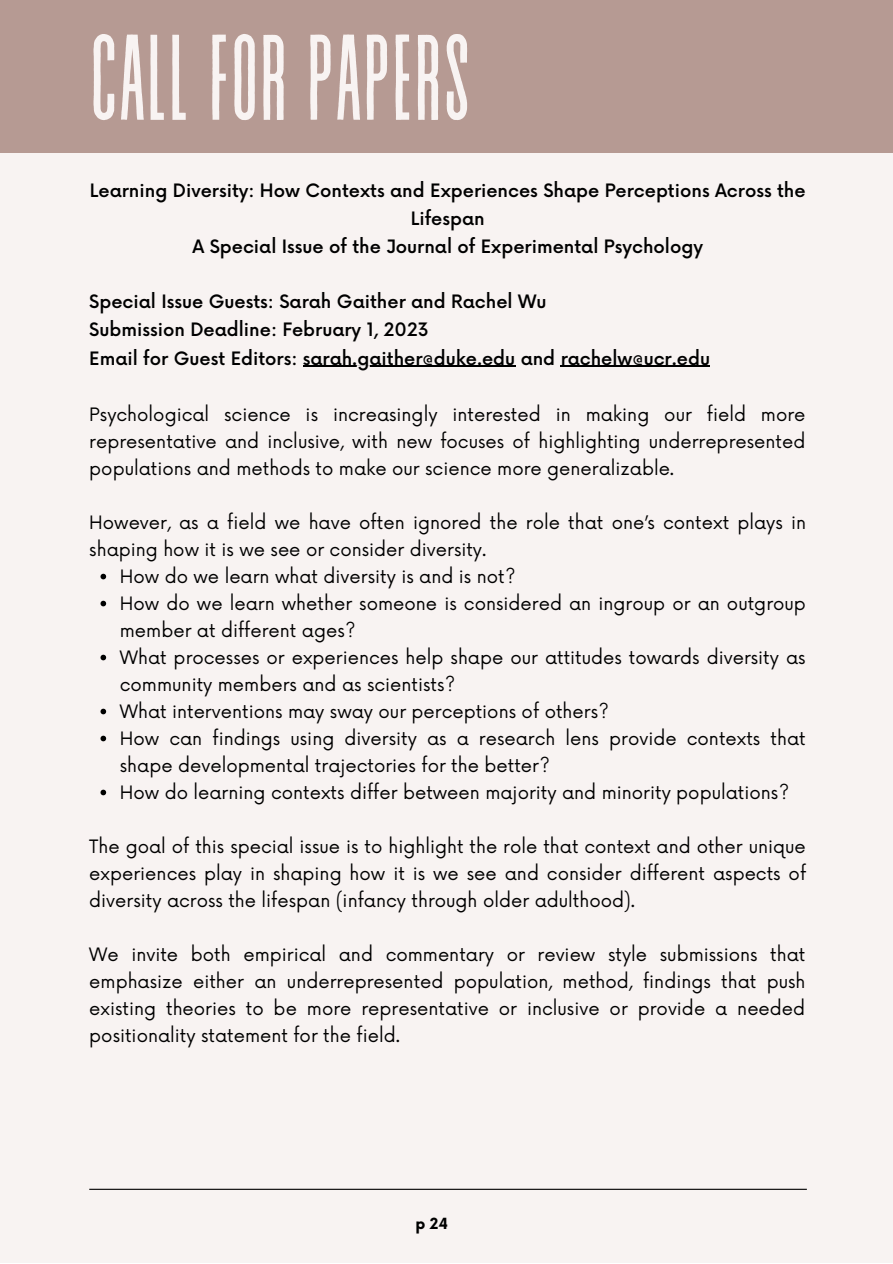
<style>
.page{position:relative;width:893px;height:1264px;background:#fff}
.page>*{position:absolute;margin:0;border:0;box-sizing:border-box;transform-origin:0 0}
.t1{font:121.35px "Revive 80 Tall";color:#f8f3f2}
.t2{font:18px/27px "Now";color:#000;text-align:justify}
.t3{font:500 18px/28px "Now";color:#000;text-align:center}
.t4{font:700 15px "Now";color:#000}
</style>
<div class="page">
<div style="left:0;top:0;width:892px;height:1262px;background:#f8f3f2"></div>
<div style="left:0;top:0;width:892px;height:153px;background:#b69a93"></div>
<hr style="left:89px;top:1188px;width:717px;height:1px;background:#000">
<svg style="left:100px;top:573px;width:6px;height:6px"></svg>
<svg style="left:100px;top:600px;width:6px;height:6px"></svg>
<svg style="left:100px;top:654px;width:6px;height:6px"></svg>
<svg style="left:100px;top:708px;width:6px;height:6px"></svg>
<svg style="left:100px;top:735px;width:6px;height:6px"></svg>
<svg style="left:100px;top:789px;width:6px;height:6px"></svg>
<hr style="left:303px;top:366px;width:212px;height:1px;background:#000">
<hr style="left:560px;top:366px;width:150px;height:1px;background:#000">
<h1 class="t1" style="left:89px;top:15px;width:383px">CALL FOR PAPERS</h1>
<p class="t3" style="left:90px;top:177px;width:717px">Learning Diversity: How Contexts and Experiences Shape Perceptions Across the<br>Lifespan<br>A Special Issue of the Journal of Experimental Psychology</p>
<p class="t3" style="left:89px;top:289px;width:622px;text-align:left">Special Issue Guests: Sarah Gaither and Rachel Wu<br>Submission Deadline: February 1, 2023<br>Email for Guest Editors: sarah.gaither@duke.edu and rachelw@ucr.edu</p>
<p class="t2" style="left:89px;top:402px;width:717px">Psychological science is increasingly interested in making our field more representative and inclusive, with new focuses of highlighting underrepresented populations and methods to make our science more generalizable.</p>
<p class="t2" style="left:89px;top:509px;width:718px">However, as a field we have often ignored the role that one’s context plays in shaping how it is we see or consider diversity.</p>
<p class="t2" style="left:120px;top:563px;width:687px;text-align:left">How do we learn what diversity is and is not?<br>How do we learn whether someone is considered an ingroup or an outgroup member at different ages?<br>What processes or experiences help shape our attitudes towards diversity as community members and as scientists?<br>What interventions may sway our perceptions of others?<br>How can findings using diversity as a research lens provide contexts that shape developmental trajectories for the better?<br>How do learning contexts differ between majority and minority populations?</p>
<p class="t2" style="left:89px;top:833px;width:718px">The goal of this special issue is to highlight the role that context and other unique experiences play in shaping how it is we see and consider different aspects of diversity across the lifespan (infancy through older adulthood).</p>
<p class="t2" style="left:89px;top:941px;width:717px">We invite both empirical and commentary or review style submissions that emphasize either an underrepresented population, method, findings that push existing theories to be more representative or inclusive or provide a needed positionality statement for the field.</p>
<p class="t4" style="left:415px;top:1215px;width:34px">p 24</p>
</div>
